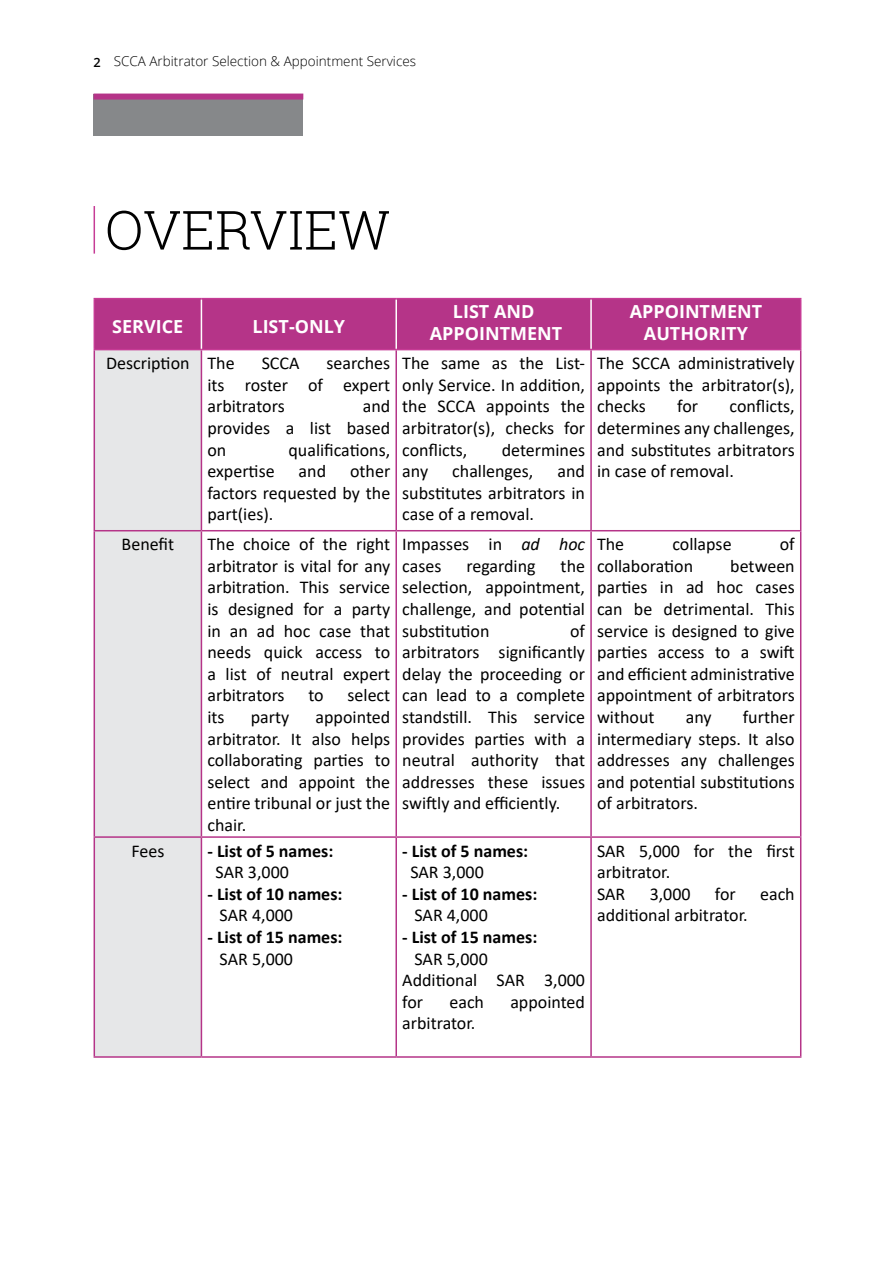
<style>
.page{position:relative;width:893px;height:1263px;background:#fff}
.page>*{position:absolute;margin:0;border:0;box-sizing:border-box;transform-origin:0 0}
.t1{font:300 54px "Roboto Slab";color:#000}
.t2{font:18px/21.6px "Calibri";color:#000;text-align:justify}
.t3{font:700 18px "Calibri";color:#000}
.t4{font:700 18px/21.6px "Open Sans";color:#fff;text-align:center}
.t5{font:300 13.5px "Open Sans";color:#000}
.s1{font-weight:600;font-size:12.75px}
.s2{font-style:italic}
</style>
<div class="page">
<div style="left:94px;top:95px;width:209px;height:41px;background:#86888a"></div>
<div style="left:94px;top:94px;width:209px;height:6px;background:#b53488"></div>
<div style="left:95px;top:299px;width:705px;height:50px;background:#b53488"></div>
<div style="left:95px;top:350px;width:106px;height:486px;background:#e6e7e8"></div>
<svg style="left:397px;top:350px;width:403px;height:182px"></svg>
<div style="left:94px;top:837px;width:107px;height:220px;background:#e6e7e8"></div>
<hr style="left:201px;top:299px;width:1px;height:50px;background:#fff">
<hr style="left:395px;top:299px;width:2px;height:50px;background:#fff">
<hr style="left:590px;top:299px;width:2px;height:50px;background:#fff">
<hr style="left:94px;top:298px;width:107px;height:1px;background:#c63b95">
<hr style="left:94px;top:299px;width:1px;height:50px;background:#c63b95">
<hr style="left:201px;top:298px;width:195px;height:1px;background:#c63b95">
<hr style="left:396px;top:298px;width:195px;height:1px;background:#c63b95">
<hr style="left:591px;top:298px;width:210px;height:1px;background:#c63b95">
<hr style="left:800px;top:299px;width:1px;height:50px;background:#c63b95">
<hr style="left:94px;top:349px;width:107px;height:1px;background:#c63b95">
<hr style="left:201px;top:349px;width:195px;height:1px;background:#c63b95">
<hr style="left:396px;top:349px;width:195px;height:1px;background:#c63b95">
<hr style="left:591px;top:349px;width:210px;height:1px;background:#c63b95">
<hr style="left:94px;top:836px;width:107px;height:2px;background:#b53488">
<hr style="left:591px;top:836px;width:210px;height:2px;background:#b53488">
<hr style="left:591px;top:530px;width:210px;height:1px;background:#b53488">
<hr style="left:800px;top:350px;width:1px;height:180px;background:#b53488">
<hr style="left:94px;top:531px;width:1px;height:305px;background:#b53488">
<hr style="left:800px;top:531px;width:1px;height:305px;background:#b53488">
<hr style="left:94px;top:838px;width:1px;height:218px;background:#b53488">
<hr style="left:800px;top:838px;width:1px;height:218px;background:#b53488">
<hr style="left:94px;top:1056px;width:107px;height:2px;background:#b53488">
<hr style="left:591px;top:1056px;width:210px;height:2px;background:#b53488">
<hr style="left:94px;top:350px;width:1px;height:180px;background:#b53488">
<hr style="left:201px;top:350px;width:1px;height:180px;background:#b53488">
<hr style="left:94px;top:530px;width:107px;height:1px;background:#b53488">
<hr style="left:395px;top:350px;width:2px;height:180px;background:#b53488">
<hr style="left:590px;top:350px;width:2px;height:180px;background:#b53488">
<hr style="left:396px;top:530px;width:195px;height:1px;background:#b53488">
<hr style="left:590px;top:531px;width:2px;height:305px;background:#b53488">
<hr style="left:201px;top:530px;width:195px;height:1px;background:#b53488">
<hr style="left:201px;top:531px;width:1px;height:305px;background:#b53488">
<hr style="left:395px;top:531px;width:2px;height:305px;background:#b53488">
<hr style="left:396px;top:836px;width:195px;height:2px;background:#b53488">
<hr style="left:590px;top:838px;width:2px;height:218px;background:#b53488">
<hr style="left:396px;top:1056px;width:195px;height:2px;background:#b53488">
<hr style="left:201px;top:836px;width:195px;height:2px;background:#b53488">
<hr style="left:201px;top:838px;width:1px;height:218px;background:#b53488">
<hr style="left:395px;top:838px;width:2px;height:218px;background:#b53488">
<hr style="left:201px;top:1056px;width:195px;height:2px;background:#b53488">
<hr style="left:94px;top:206px;width:1px;height:48px;background:#c63c96">
<p class="t5" style="left:94px;top:52px;width:324px"><span class="s1">2</span> SCCA Arbitrator Selection &amp; Appointment Services</p>
<h1 class="t1" style="left:105px;top:193px;width:286px">OVERVIEW</h1>
<p class="t4" style="left:112px;top:316px;width:73px">SERVICE</p>
<p class="t4" style="left:253px;top:316px;width:94px">LIST-ONLY</p>
<p class="t2" style="left:106px;top:352px;width:130px">Description The</p>
<p class="t2" style="left:262px;top:352px;width:39px">SCCA</p>
<p class="t2" style="left:207px;top:352px;width:184px;text-indent:119px">searches its roster of expert arbitrators</p>
<p class="t2" style="left:207px;top:395px;width:184px;text-indent:155px">and provides a list based on</p>
<p class="t2" style="left:289px;top:438px;width:103px">qualifications,</p>
<p class="t2" style="left:207px;top:460px;width:184px;text-indent:143px">other factors requested by the part(ies).</p>
<p class="t2" style="left:207px;top:460px;width:69px">expertise</p>
<p class="t2" style="left:299px;top:460px;width:29px">and</p>
<p class="t2" style="left:122px;top:533px;width:54px">Benefit</p>
<p class="t2" style="left:207px;top:533px;width:184px">The choice of the right arbitrator is vital for any arbitration. This service is designed for a party in an ad hoc case that needs quick access to a list of neutral expert arbitrators</p>
<p class="t2" style="left:308px;top:684px;width:17px">to</p>
<p class="t2" style="left:348px;top:684px;width:44px">select</p>
<p class="t2" style="left:207px;top:706px;width:184px;text-indent:108px">appointed arbitrator. It also helps collaborating parties to select and appoint the entire tribunal or just the chair.</p>
<p class="t2" style="left:207px;top:706px;width:19px">its</p>
<p class="t2" style="left:251px;top:706px;width:40px">party</p>
<p class="t2" style="left:131px;top:839px;width:34px">Fees</p>
<p class="t3" style="left:207px;top:838px;width:127px">- List of 5 names:</p>
<p class="t2" style="left:216px;top:861px;width:75px">SAR 3,000</p>
<p class="t3" style="left:207px;top:881px;width:137px">- List of 10 names:</p>
<p class="t2" style="left:220px;top:904px;width:75px">SAR 4,000</p>
<p class="t3" style="left:207px;top:924px;width:137px">- List of 15 names:</p>
<p class="t2" style="left:220px;top:947px;width:75px">SAR 5,000</p>
<p class="t4" style="left:430px;top:301px;width:134px">LIST AND<br>APPOINTMENT</p>
<p class="t4" style="left:630px;top:301px;width:134px">APPOINTMENT<br>AUTHORITY</p>
<p class="t2" style="left:402px;top:352px;width:184px">The same as the List&shy;only Service. In addition, the SCCA appoints the arbitrator(s), checks for conflicts,</p>
<p class="t2" style="left:502px;top:438px;width:85px">determines</p>
<p class="t2" style="left:402px;top:460px;width:27px">any</p>
<p class="t2" style="left:452px;top:460px;width:83px">challenges,</p>
<p class="t2" style="left:402px;top:460px;width:184px;text-indent:155px">and substitutes arbitrators in case of a removal.</p>
<p class="t2" style="left:402px;top:533px;width:184px">Impasses in <span class="s2">ad hoc </span>cases</p>
<p class="t2" style="left:402px;top:555px;width:184px;text-indent:158px">the selection, appointment, challenge, and potential substitution</p>
<p class="t2" style="left:466px;top:555px;width:71px">regarding</p>
<p class="t2" style="left:402px;top:619px;width:184px;text-indent:168px">of arbitrators significantly delay the proceeding or can lead to a complete standstill. This service provides parties with a neutral authority that addresses these issues swiftly and efficiently.</p>
<p class="t2" style="left:597px;top:352px;width:199px">The SCCA administratively appoints the arbitrator(s), checks</p>
<p class="t2" style="left:597px;top:395px;width:199px;text-indent:133px">conflicts, determines any challenges, and substitutes arbitrators in case of removal.</p>
<p class="t2" style="left:677px;top:395px;width:22px">for</p>
<p class="t2" style="left:597px;top:533px;width:29px">The</p>
<p class="t2" style="left:672px;top:533px;width:61px">collapse</p>
<p class="t2" style="left:780px;top:533px;width:16px">of</p>
<p class="t2" style="left:597px;top:555px;width:98px">collaboration</p>
<p class="t2" style="left:597px;top:555px;width:199px;text-indent:133px">between parties in ad hoc cases can be detrimental. This service is designed to give parties access to a swift and efficient administrative appointment of arbitrators without</p>
<p class="t2" style="left:597px;top:706px;width:199px;text-indent:146px">further intermediary steps. It also addresses any challenges and potential substitutions of arbitrators.</p>
<p class="t2" style="left:686px;top:706px;width:27px">any</p>
<p class="t3" style="left:402px;top:838px;width:127px">- List of 5 names:</p>
<p class="t2" style="left:410px;top:861px;width:75px">SAR 3,000</p>
<p class="t3" style="left:402px;top:881px;width:137px">- List of 10 names:</p>
<p class="t2" style="left:414px;top:904px;width:75px">SAR 4,000</p>
<p class="t3" style="left:402px;top:924px;width:137px">- List of 15 names:</p>
<p class="t2" style="left:402px;top:947px;width:184px;text-align:left;text-indent:12px">SAR 5,000<br>Additional SAR 3,000 for</p>
<p class="t2" style="left:449px;top:990px;width:36px">each</p>
<p class="t2" style="left:510px;top:990px;width:76px">appointed</p>
<p class="t2" style="left:402px;top:1012px;width:75px">arbitrator.</p>
<p class="t2" style="left:597px;top:839px;width:199px;text-align:left">SAR 5,000 for the first arbitrator.<br>SAR</p>
<p class="t2" style="left:650px;top:882px;width:43px">3,000</p>
<p class="t2" style="left:715px;top:882px;width:22px">for</p>
<p class="t2" style="left:760px;top:882px;width:36px">each</p>
<p class="t2" style="left:597px;top:904px;width:152px">additional arbitrator.</p>
</div>
